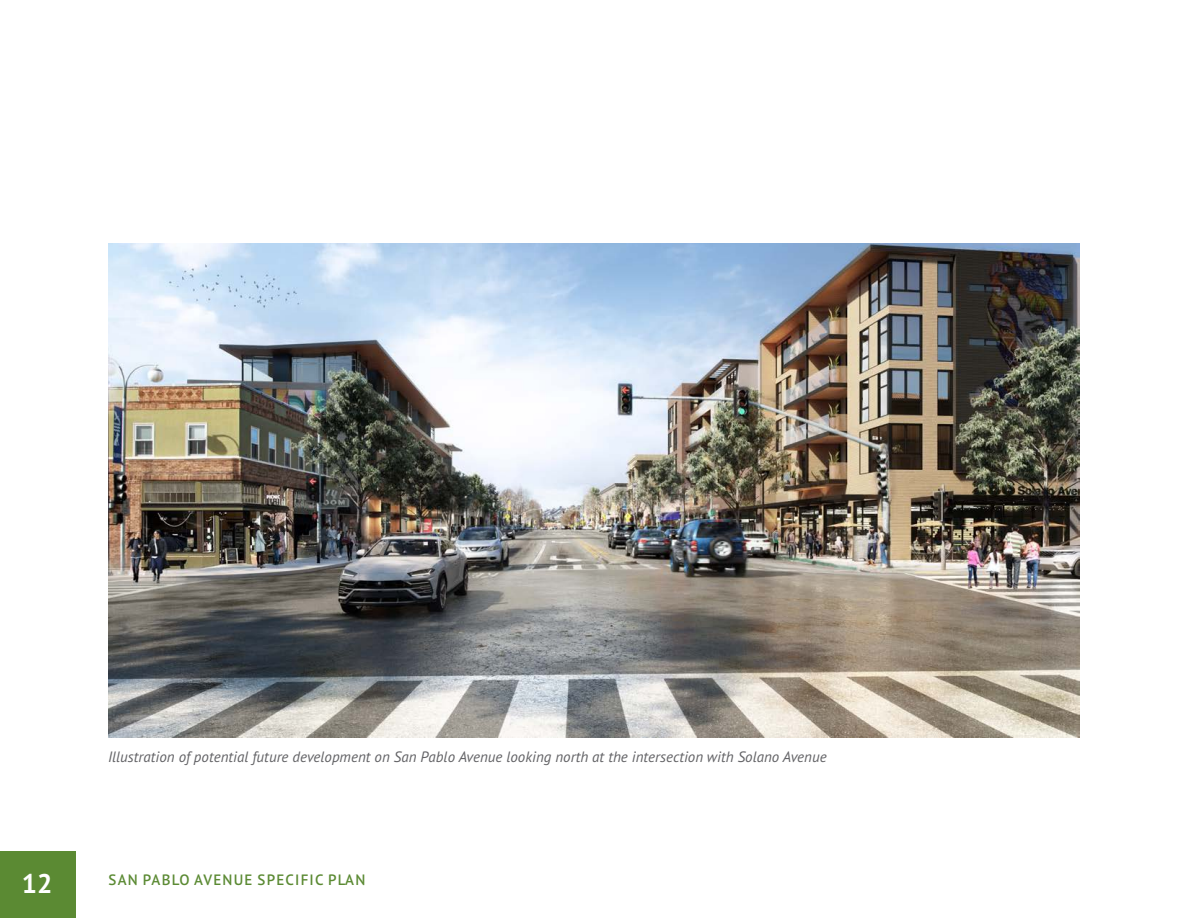
<style>
.page{position:relative;width:1188px;height:918px;background:#fff}
.page>*{position:absolute;margin:0;border:0;box-sizing:border-box;transform-origin:0 0}
.t1{font:700 27px "PT Sans Pro";color:#fff}
.Italic_Captions{font:italic 15px "PT Sans Pro";color:#636366}
.t2{font:600 15px "PT Sans Pro";letter-spacing:.08em;color:#5b8a33}
</style>
<div class="page">
<div style="left:0;top:851px;width:76px;height:67px;background:#5b8a33"></div>
<img style="left:108px;top:243px;width:972px;height:494px">
<h1 class="t1" style="left:22px;top:866px;width:32px">12</h1>
<p class="Italic_Captions" style="left:108px;top:747px;width:720px">Illustration of potential future development on San Pablo Avenue looking north at the intersection with Solano Avenue</p>
<p class="t2" style="left:109px;top:870px;width:258px">SAN PABLO AVENUE SPECIFIC PLAN</p>
</div>
